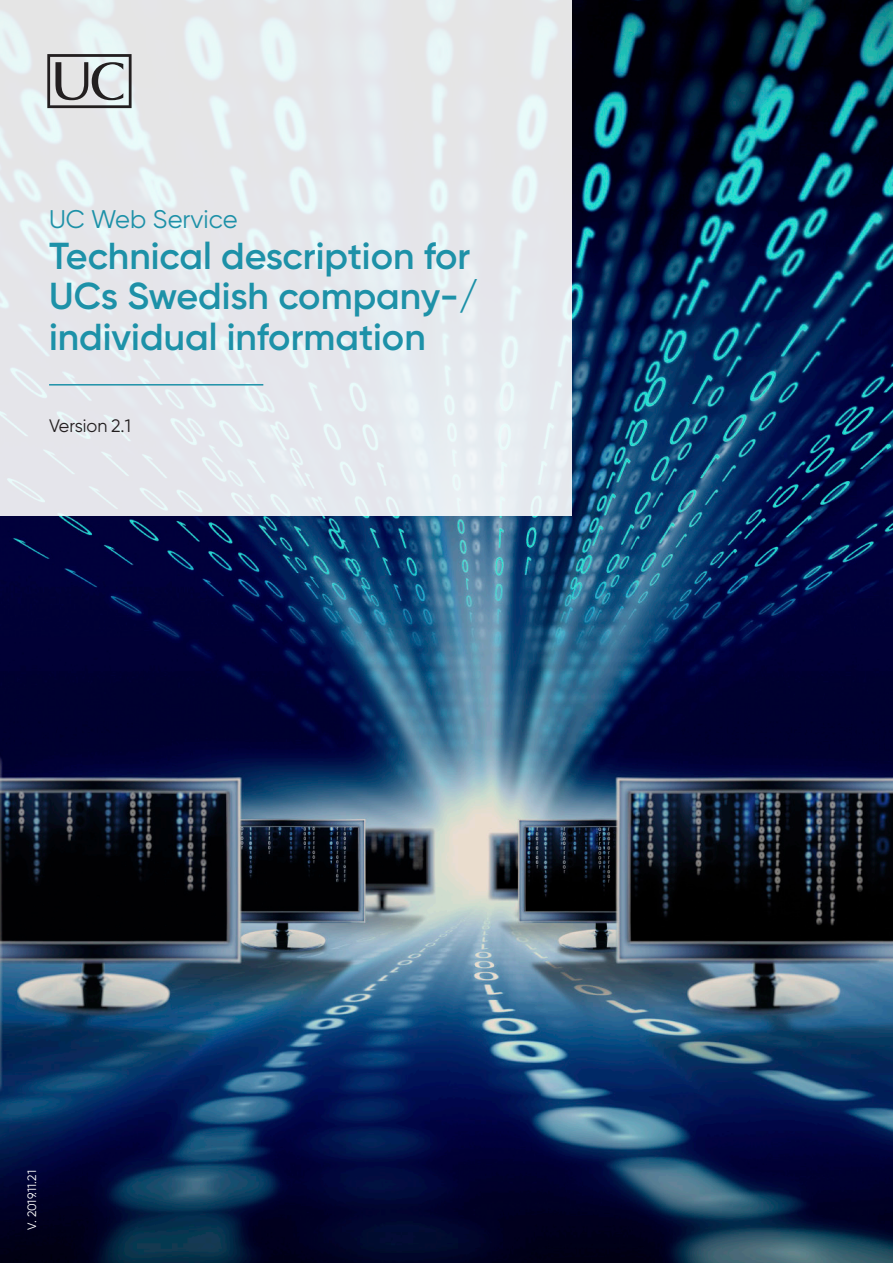
<style>
.page{position:relative;width:893px;height:1263px;background:#fff}
.page>*{position:absolute;margin:0;border:0;box-sizing:border-box;transform-origin:0 0}
.HUVUDRUBRIK{font:600 37.5px/40.5px "Gilroy";color:#1d91a8}
.HUVUDRUBRIK-2{font:25.5px "Gilroy";color:#1d91a8}
.INGRESS_2{font:18px "Gilroy";letter-spacing:-.005em;color:#231f20}
.Bildtext{font:12.15px "Gilroy";color:#fff}
</style>
<div class="page">
<img style="left:0;top:0;width:893px;height:1263px">
<svg style="left:0;top:0;width:572px;height:515px;background:#e5e8ec"></svg>
<svg style="left:47px;top:54px;width:85px;height:54px;background:#a7a9aa"></svg>
<hr style="left:49px;top:384px;width:214px;height:1px;background:#1d91a8">
<p class="HUVUDRUBRIK-2" style="left:49px;top:204px;width:190px">UC Web Service</p>
<p class="HUVUDRUBRIK" style="left:49px;top:235px;width:431px">Technical description for<br>UCs Swedish company-/ individual information</p>
<p class="INGRESS_2" style="left:49px;top:415px;width:83px">Version 2.1</p>
<p class="Bildtext" style="left:25px;top:1229px;width:61px;rotate:-90deg">V. 2019.11.21</p>
</div>
